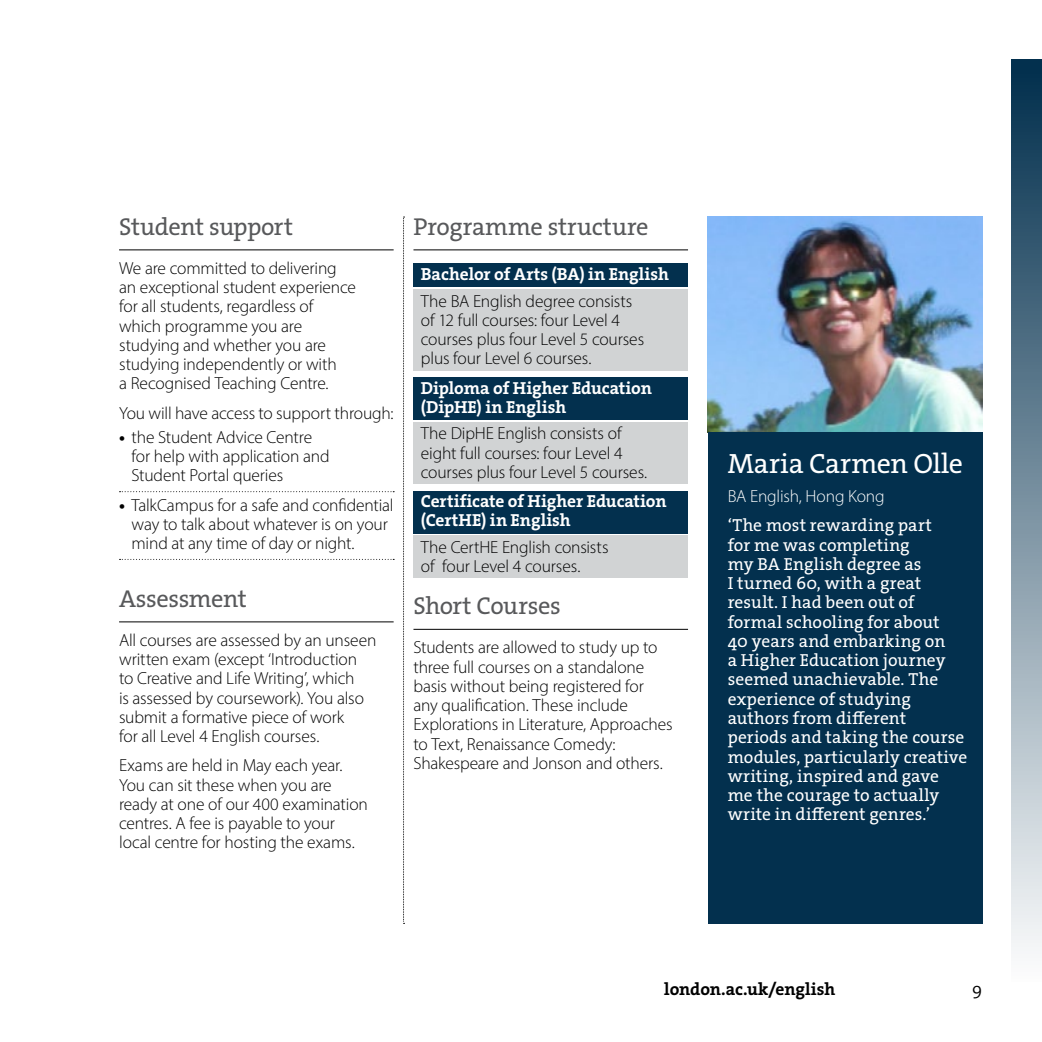
<style>
.page{position:relative;width:1042px;height:1042px;background:#fff}
.page>*{position:absolute;margin:0;border:0;box-sizing:border-box;transform-origin:0 0}
.Q__in_box-name{font:28px "The Serif HP5 Plain";letter-spacing:-.005em;color:#fff}
.P__subhead{font:24.5px "The Serif HP5 Plain";letter-spacing:-.015em;color:#58595b}
.P__body_copy{font:300 17.5px/19.2px "Myriad Pro";letter-spacing:-.01em;color:#000}
.Q__in_box-body{font:17.5px/19.2px "The Serif HP5 Plain";letter-spacing:.005em;color:#fff}
.Shaded__body_copy{font:300 17.5px/19.2px "Myriad Pro";letter-spacing:-.01em;color:#000}
.Shaded__header{font:17.5px/19.2px "The Serif HP7 Bld";letter-spacing:-.005em;color:#fff}
.P__bullet_points_LAS{font:300 17.5px/19.2px "Myriad Pro";letter-spacing:-.01em;color:#000}
.P__bullet_points{font:300 17.5px/19.2px "Myriad Pro";letter-spacing:-.01em;color:#000}
.t1{font:17.5px "The Serif HP7 Bld";letter-spacing:-.005em;color:#000}
.P__body_copy-2{font:300 17.5px "Myriad Pro";letter-spacing:-.01em;color:#fff}
.t2{font:17.5px "The Serif HP4 Se Lig";color:#000}
.s1{font-weight:700}
</style>
<div class="page">
<img style="left:708px;top:217px;width:274px;height:215px">
<div style="left:1011px;top:60px;width:31px;height:922px;background:linear-gradient(to bottom,#002e4c,#fcfdfd)"></div>
<svg style="left:403px;top:217px;width:1px;height:707px"></svg>
<div style="left:708px;top:432px;width:274px;height:492px;background:#03304e"></div>
<hr style="left:119px;top:250px;width:275px;height:1px;background:#000">
<svg style="left:120px;top:491px;width:274px;height:1px"></svg>
<svg style="left:120px;top:559px;width:274px;height:1px"></svg>
<hr style="left:119px;top:621px;width:275px;height:1px;background:#000">
<hr style="left:413px;top:250px;width:275px;height:1px;background:#000">
<div style="left:413px;top:263px;width:275px;height:24px;background:#03304e"></div>
<div style="left:413px;top:289px;width:275px;height:81px;background:#d1d3d4"></div>
<div style="left:413px;top:377px;width:275px;height:43px;background:#03304e"></div>
<div style="left:413px;top:422px;width:275px;height:62px;background:#d1d3d4"></div>
<div style="left:413px;top:491px;width:275px;height:42px;background:#03304e"></div>
<div style="left:413px;top:535px;width:275px;height:43px;background:#d1d3d4"></div>
<hr style="left:413px;top:629px;width:275px;height:1px;background:#000">
<h2 class="P__subhead" style="left:119px;top:211px;width:176px">Student support</h2>
<p class="P__body_copy" style="left:119px;top:258px;width:238px">We are committed to delivering an exceptional student experience for all students, regardless of which programme you are studying and whether you are studying independently or with<br>a Recognised Teaching Centre.</p>
<p class="P__body_copy" style="left:119px;top:403px;width:276px">You will have access to support through:</p>
<p class="P__bullet_points" style="left:131px;top:427px;width:200px;text-indent:-12px"><span class="s1">•</span> the Student Advice Centre for help with application and<br>Student Portal queries</p>
<p class="P__bullet_points_LAS" style="left:131px;top:495px;width:264px;text-indent:-12px"><span class="s1">•</span> TalkCampus for a safe and confidential way to talk about whatever is on your mind at any time of day or night.</p>
<h2 class="P__subhead" style="left:119px;top:582px;width:129px">Assessment</h2>
<p class="P__body_copy" style="left:119px;top:630px;width:259px">All courses are assessed by an unseen written exam (except ‘Introduction<br>to Creative and Life Writing’, which<br>is assessed by coursework). You also submit a formative piece of work<br>for all Level 4 English courses.</p>
<p class="P__body_copy" style="left:119px;top:756px;width:250px">Exams are held in May each year.<br>You can sit these when you are ready at one of our 400 examination centres. A fee is payable to your local centre for hosting the exams.</p>
<h2 class="P__subhead" style="left:413px;top:211px;width:237px">Programme structure</h2>
<h2 class="Shaded__header" style="left:421px;top:264px;width:250px">Bachelor of Arts (BA) in English</h2>
<p class="Shaded__body_copy" style="left:421px;top:291px;width:225px">The BA English degree consists of 12 full courses: four Level 4 courses plus four Level 5 courses plus four Level 6 courses.</p>
<h2 class="Shaded__header" style="left:421px;top:378px;width:232px">Diploma of Higher Education (DipHE) in English</h2>
<p class="Shaded__body_copy" style="left:421px;top:424px;width:228px">The DipHE English consists of eight full courses: four Level 4 courses plus four Level 5 courses.</p>
<h2 class="Shaded__header" style="left:421px;top:491px;width:247px">Certificate of Higher Education (CertHE) in English</h2>
<p class="Shaded__body_copy" style="left:421px;top:537px;width:189px">The CertHE English consists of four Level 4 courses.</p>
<h2 class="P__subhead" style="left:413px;top:590px;width:149px">Short Courses</h2>
<p class="P__body_copy" style="left:413px;top:638px;width:261px">Students are allowed to study up to three full courses on a standalone basis without being registered for any qualification. These include Explorations in Literature, Approaches to Text, Renaissance Comedy:<br>Shakespeare and Jonson and others.</p>
<h2 class="Q__in_box-name" style="left:728px;top:445px;width:237px">Maria Carmen Olle</h2>
<p class="P__body_copy-2" style="left:728px;top:486px;width:158px">BA English, Hong Kong</p>
<p class="Q__in_box-body" style="left:728px;top:516px;width:241px">‘The most rewarding part<br>for me was completing<br>my BA English degree as<br>I turned 60, with a great result. I had been out of formal schooling for about<br>40 years and embarking on<br>a Higher Education journey seemed unachievable. The experience of studying authors from different periods and taking the course modules, particularly creative writing, inspired and gave me the courage to actually write in different genres.’</p>
<p class="t1" style="left:664px;top:978px;width:172px">london.ac.uk/english</p>
<p class="t2" style="left:972px;top:978px;width:12px">9</p>
</div>
